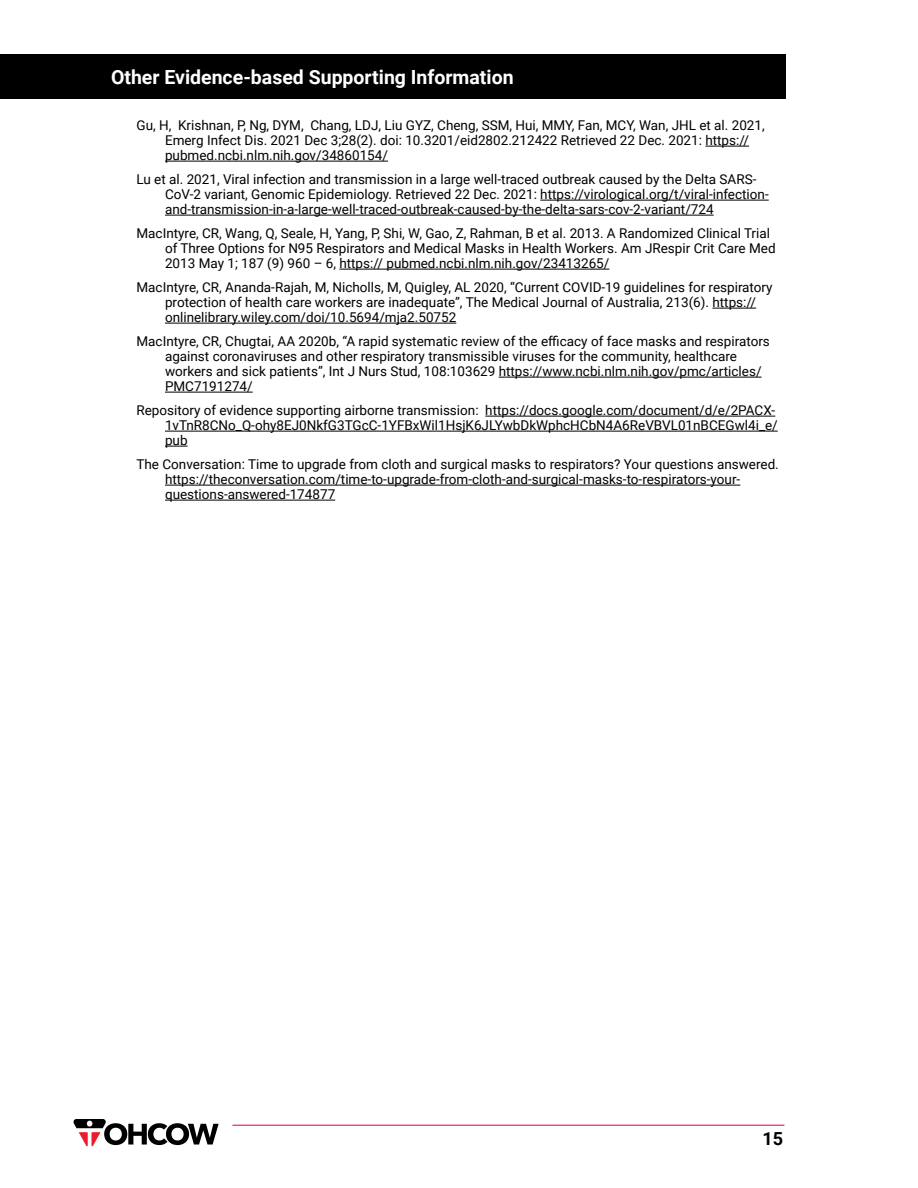
<style>
.page{position:relative;width:918px;height:1188px;background:#fff}
.page>*{position:absolute;margin:0;border:0;box-sizing:border-box;transform-origin:0 0}
.Section_Heading{font:700 19.5px "Roboto";color:#fff}
.t1{font:700 18px "Roboto";color:#000}
.References{font:13.5px/15px "Roboto";color:#000}
</style>
<div class="page">
<svg style="left:73px;top:1119px;width:146px;height:27px"></svg>
<hr style="left:232px;top:1125px;width:552px;height:1px;background:#e00034">
<div style="left:0;top:54px;width:786px;height:45px;background:#000"></div>
<hr style="left:705px;top:146px;width:44px;height:1px;background:#000">
<hr style="left:165px;top:161px;width:223px;height:1px;background:#000">
<hr style="left:540px;top:200px;width:229px;height:1px;background:#000">
<hr style="left:165px;top:215px;width:549px;height:1px;background:#000">
<hr style="left:339px;top:269px;width:270px;height:1px;background:#000">
<hr style="left:712px;top:308px;width:44px;height:1px;background:#000">
<hr style="left:165px;top:323px;width:291px;height:1px;background:#000">
<hr style="left:499px;top:377px;width:263px;height:1px;background:#000">
<hr style="left:165px;top:392px;width:88px;height:1px;background:#000">
<hr style="left:485px;top:416px;width:290px;height:1px;background:#000">
<hr style="left:165px;top:431px;width:613px;height:1px;background:#000">
<svg style="left:165px;top:446px;width:23px;height:1px"></svg>
<hr style="left:165px;top:485px;width:575px;height:1px;background:#000">
<hr style="left:165px;top:500px;width:170px;height:1px;background:#000">
<p class="Section_Heading" style="left:111px;top:63px;width:404px">Other Evidence-based Supporting Information</p>
<p class="References" style="left:165px;top:117px;width:601px;text-indent:-28px">Gu, H, Krishnan, P, Ng, DYM, Chang, LDJ, Liu GYZ, Cheng, SSM, Hui, MMY, Fan, MCY, Wan, JHL et al. 2021,<br>Emerg Infect Dis. 2021 Dec 3;28(2). doi: 10.3201/eid2802.212422 Retrieved 22 Dec. 2021: https:// pubmed.ncbi.nlm.nih.gov/34860154/</p>
<p class="References" style="left:165px;top:171px;width:605px;text-indent:-28px">Lu et al. 2021, Viral infection and transmission in a large well-traced outbreak caused by the Delta SARS-<br>CoV-2 variant, Genomic Epidemiology. Retrieved 22 Dec. 2021: https://virological.org/t/viral-infection&shy;and-transmission-in-a-large-well-traced-outbreak-caused-by-the-delta-sars-cov-2-variant/724</p>
<p class="References" style="left:165px;top:225px;width:612px;text-indent:-28px">MacIntyre, CR, Wang, Q, Seale, H, Yang, P, Shi, W, Gao, Z, Rahman, B et al. 2013. A Randomized Clinical Trial of Three Options for N95 Respirators and Medical Masks in Health Workers. Am JRespir Crit Care Med<br>2013 May 1; 187 (9) 960 – 6, https:// pubmed.ncbi.nlm.nih.gov/23413265/</p>
<p class="References" style="left:165px;top:279px;width:609px;text-indent:-28px">MacIntyre, CR, Ananda-Rajah, M, Nicholls, M, Quigley, AL 2020, “Current COVID-19 guidelines for respiratory protection of health care workers are inadequate”, The Medical Journal of Australia, 213(6). https:// onlinelibrary.wiley.com/doi/10.5694/mja2.50752</p>
<p class="References" style="left:165px;top:333px;width:606px;text-indent:-28px">MacIntyre, CR, Chugtai, AA 2020b, “A rapid systematic review of the efficacy of face masks and respirators against coronaviruses and other respiratory transmissible viruses for the community, healthcare workers and sick patients”, Int J Nurs Stud, 108:103629 https://www.ncbi.nlm.nih.gov/pmc/articles/ PMC7191274/</p>
<p class="References" style="left:165px;top:402px;width:614px;text-indent:-28px">Repository of evidence supporting airborne transmission: https://docs.google.com/document/d/e/2PACX-<br>1vTnR8CNo_Q-ohy8EJ0NkfG3TGcC-1YFBxWil1HsjK6JLYwbDkWphcHCbN4A6ReVBVL01nBCEGwl4i_e/ pub</p>
<p class="References" style="left:165px;top:456px;width:615px;text-indent:-28px">The Conversation: Time to upgrade from cloth and surgical masks to respirators? Your questions answered. https://theconversation.com/time-to-upgrade-from-cloth-and-surgical-masks-to-respirators-your&shy;questions-answered-174877</p>
<h2 class="t1" style="left:762px;top:1125px;width:22px">15</h2>
</div>
